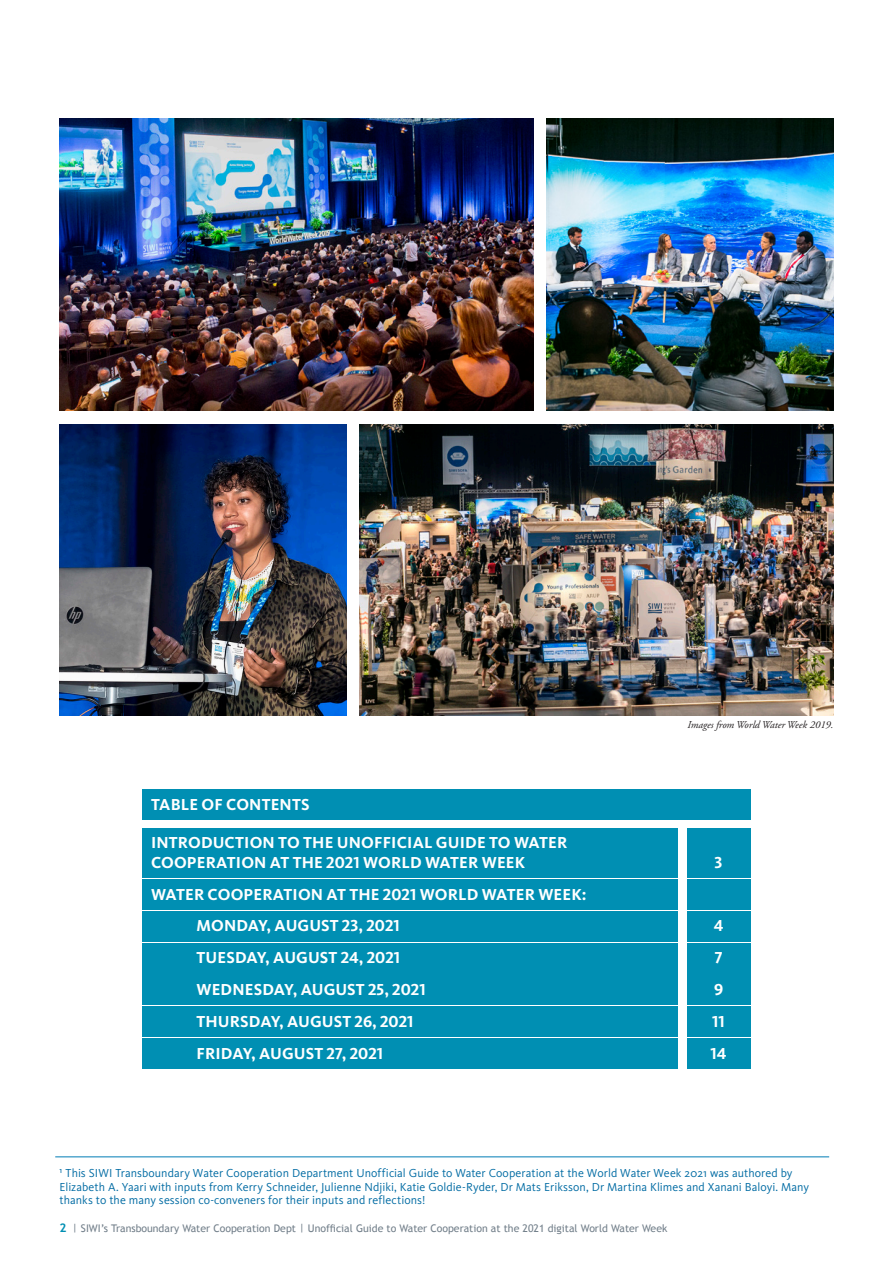
<style>
.page{position:relative;width:893px;height:1263px;background:#fff}
.page>*{position:absolute;margin:0;border:0;box-sizing:border-box;transform-origin:0 0}
.Date_title{font:700 16.5px/19.8px "Kievit OT";letter-spacing:.01em;color:#fff}
.t1{font:12px/13.5px "Kievit OT";letter-spacing:.005em;color:#006ba3}
.t2{font:10.5px "Trebuchet MS";color:#727f8a}
.t3{font:italic 10.5px "Adobe Garamond Pro";color:#231f20}
.s1{font-weight:700;font-size:12px;color:#008fb3}
</style>
<div class="page">
<hr style="left:55px;top:1156px;width:774px;height:1px;background:#007db5">
<div style="left:142px;top:828px;width:536px;height:50px;background:#008fb3"></div>
<div style="left:142px;top:879px;width:536px;height:30px;background:#008fb3"></div>
<div style="left:142px;top:911px;width:536px;height:30px;background:#008fb3"></div>
<div style="left:142px;top:943px;width:536px;height:30px;background:#008fb3"></div>
<div style="left:142px;top:975px;width:536px;height:30px;background:#008fb3"></div>
<div style="left:142px;top:1007px;width:536px;height:30px;background:#008fb3"></div>
<div style="left:142px;top:1038px;width:536px;height:30px;background:#008fb3"></div>
<div style="left:142px;top:790px;width:608px;height:30px;background:#008fb3"></div>
<div style="left:687px;top:828px;width:63px;height:50px;background:#008fb3"></div>
<div style="left:687px;top:879px;width:63px;height:30px;background:#008fb3"></div>
<div style="left:687px;top:911px;width:63px;height:30px;background:#008fb3"></div>
<div style="left:687px;top:943px;width:63px;height:30px;background:#008fb3"></div>
<div style="left:687px;top:975px;width:63px;height:30px;background:#008fb3"></div>
<div style="left:687px;top:1007px;width:63px;height:30px;background:#008fb3"></div>
<div style="left:687px;top:1038px;width:63px;height:30px;background:#008fb3"></div>
<img style="left:60px;top:119px;width:474px;height:291px">
<img style="left:546px;top:119px;width:287px;height:291px">
<img style="left:359px;top:424px;width:474px;height:291px">
<img style="left:60px;top:424px;width:287px;height:291px">
<p class="Date_title" style="left:151px;top:794px;width:160px">TABLE OF CONTENTS</p>
<p class="Date_title" style="left:151px;top:833px;width:418px">INTRODUCTION TO THE UNOFFICIAL GUIDE TO WATER<br>COOPERATION AT THE 2021 WORLD WATER WEEK</p>
<p class="Date_title" style="left:151px;top:884px;width:437px">WATER COOPERATION AT THE 2021 WORLD WATER WEEK:</p>
<p class="Date_title" style="left:196px;top:916px;width:205px">MONDAY, AUGUST 23, 2021</p>
<p class="Date_title" style="left:196px;top:948px;width:205px">TUESDAY, AUGUST 24, 2021</p>
<p class="Date_title" style="left:196px;top:980px;width:231px">WEDNESDAY, AUGUST 25, 2021</p>
<p class="Date_title" style="left:196px;top:1011px;width:219px">THURSDAY, AUGUST 26, 2021</p>
<p class="Date_title" style="left:196px;top:1043px;width:188px">FRIDAY, AUGUST 27, 2021</p>
<p class="t3" style="left:687px;top:719px;width:148px">Images from World Water Week 2019.</p>
<p class="Date_title" style="left:715px;top:852px;width:10px">3</p>
<p class="Date_title" style="left:714px;top:916px;width:11px">4</p>
<p class="Date_title" style="left:715px;top:948px;width:9px">7</p>
<p class="Date_title" style="left:714px;top:980px;width:11px">9</p>
<p class="Date_title" style="left:712px;top:1011px;width:14px">11</p>
<p class="Date_title" style="left:711px;top:1043px;width:18px">14</p>
<p class="t1" style="left:60px;top:1167px;width:751px">1 This SIWI Transboundary Water Cooperation Department Unofficial Guide to Water Cooperation at the World Water Week 2021 was authored by<br>Elizabeth A. Yaari with inputs from Kerry Schneider, Julienne Ndjiki, Katie Goldie-Ryder, Dr Mats Eriksson, Dr Martina Klimes and Xanani Baloyi. Many thanks to the many session co-conveners for their inputs and reflections!</p>
<p class="t2" style="left:59px;top:1222px;width:609px"><span class="s1">2</span> | SIWI’s Transboundary Water Cooperation Dept | Unofficial Guide to Water Cooperation at the 2021 digital World Water Week</p>
</div>
